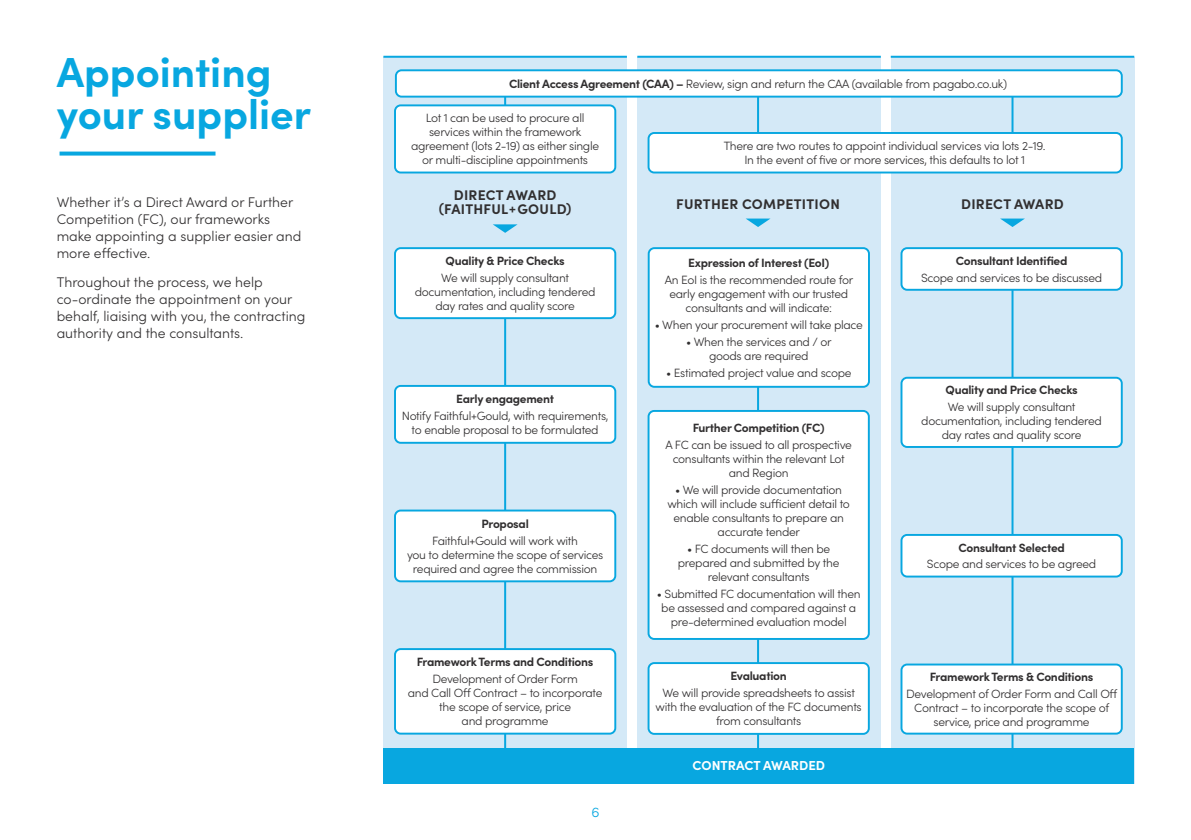
<style>
.page{position:relative;width:1191px;height:840px;background:#fff}
.page>*{position:absolute;margin:0;border:0;box-sizing:border-box;transform-origin:0 0}
.t1{font:700 42px/42px "Sofia Pro";color:#08a7e0}
.t2{font:300 14px/17px "Sofia Pro";color:#312f30}
.t3{font:700 14px/14px "Sofia Pro";letter-spacing:.02em;color:#312f30;text-align:center}
.t4{font:300 14px "Sofia Pro";color:#08a7e0}
.t5{font:700 13px "Sofia Pro";color:#fff}
.t6{font:300 12px/14px "Sofia Pro";letter-spacing:-.025em;color:#312f30;text-align:center}
.t7{font:700 12px "Sofia Pro";letter-spacing:-.025em;color:#312f30}
.s1{font-weight:700}
</style>
<div class="page">
<svg style="left:60px;top:151px;width:155px;height:4px"></svg>
<div style="left:383px;top:57px;width:244px;height:725px;background:#d4e9f7"></div>
<div style="left:637px;top:57px;width:243px;height:725px;background:#d4e9f7"></div>
<div style="left:890px;top:57px;width:244px;height:725px;background:#d4e9f7"></div>
<hr style="left:757px;top:83px;width:2px;height:57px;background:#08a7e0">
<hr style="left:1011px;top:83px;width:2px;height:57px;background:#08a7e0">
<hr style="left:504px;top:83px;width:2px;height:57px;background:#08a7e0">
<hr style="left:757px;top:268px;width:2px;height:485px;background:#08a7e0">
<hr style="left:1011px;top:268px;width:2px;height:485px;background:#08a7e0">
<hr style="left:504px;top:268px;width:2px;height:485px;background:#08a7e0">
<svg style="left:493px;top:224px;width:24px;height:9px"></svg>
<svg style="left:746px;top:218px;width:24px;height:9px"></svg>
<svg style="left:1000px;top:218px;width:25px;height:9px"></svg>
<div style="left:396px;top:70px;width:725px;height:27px;background:#fff;border-radius:6px"></div>
<div style="left:395px;top:69px;width:727px;height:28px;border:2px solid #08a7e0;border-radius:6px"></div>
<div style="left:648px;top:133px;width:473px;height:39px;background:#fff;border-radius:6px"></div>
<div style="left:647px;top:132px;width:475px;height:41px;border:2px solid #08a7e0;border-radius:6px"></div>
<div style="left:395px;top:105px;width:220px;height:67px;background:#fff;border-radius:6px"></div>
<div style="left:394px;top:104px;width:222px;height:69px;border:2px solid #08a7e0;border-radius:6px"></div>
<div style="left:648px;top:248px;width:221px;height:138px;background:#fff;border-radius:6px"></div>
<div style="left:647px;top:247px;width:223px;height:140px;border:2px solid #08a7e0;border-radius:6px"></div>
<div style="left:395px;top:248px;width:220px;height:70px;background:#fff;border-radius:6px"></div>
<div style="left:394px;top:247px;width:222px;height:72px;border:2px solid #08a7e0;border-radius:6px"></div>
<div style="left:395px;top:385px;width:220px;height:57px;background:#fff;border-radius:6px"></div>
<div style="left:394px;top:385px;width:222px;height:58px;border:2px solid #08a7e0;border-radius:6px"></div>
<div style="left:395px;top:510px;width:220px;height:71px;background:#fff;border-radius:6px"></div>
<div style="left:394px;top:509px;width:222px;height:73px;border:2px solid #08a7e0;border-radius:6px"></div>
<div style="left:395px;top:648px;width:220px;height:85px;background:#fff;border-radius:6px"></div>
<div style="left:394px;top:647px;width:222px;height:87px;border:2px solid #08a7e0;border-radius:6px"></div>
<div style="left:648px;top:662px;width:221px;height:71px;background:#fff;border-radius:6px"></div>
<div style="left:647px;top:661px;width:222px;height:73px;border:2px solid #08a7e0;border-radius:6px"></div>
<div style="left:901px;top:248px;width:220px;height:41px;background:#fff;border-radius:6px"></div>
<div style="left:900px;top:247px;width:222px;height:43px;border:2px solid #08a7e0;border-radius:6px"></div>
<div style="left:901px;top:534px;width:220px;height:42px;background:#fff;border-radius:6px"></div>
<div style="left:900px;top:533px;width:222px;height:44px;border:2px solid #08a7e0;border-radius:6px"></div>
<div style="left:901px;top:664px;width:220px;height:69px;background:#fff;border-radius:6px"></div>
<div style="left:900px;top:663px;width:222px;height:71px;border:2px solid #08a7e0;border-radius:6px"></div>
<div style="left:901px;top:377px;width:220px;height:69px;background:#fff;border-radius:6px"></div>
<div style="left:900px;top:376px;width:222px;height:71px;border:2px solid #08a7e0;border-radius:6px"></div>
<div style="left:648px;top:410px;width:221px;height:228px;background:#fff;border-radius:6px"></div>
<div style="left:647px;top:410px;width:222px;height:229px;border:2px solid #08a7e0;border-radius:6px"></div>
<div style="left:383px;top:747px;width:751px;height:35px;background:#08a7e0"></div>
<hr style="left:383px;top:56px;width:244px;height:2px;background:#08a7e0">
<hr style="left:637px;top:56px;width:244px;height:2px;background:#08a7e0">
<hr style="left:890px;top:56px;width:244px;height:2px;background:#08a7e0">
<h1 class="t1" style="left:57px;top:48px;width:256px">Appointing your supplier</h1>
<p class="t2" style="left:57px;top:193px;width:246px">Whether it’s a Direct Award or Further<br>Competition (FC), our frameworks make appointing a supplier easier and more effective.</p>
<p class="t2" style="left:57px;top:273px;width:250px">Throughout the process, we help co-ordinate the appointment on your behalf, liaising with you, the contracting authority and the consultants.</p>
<p class="t6" style="left:509px;top:76px;width:500px"><span class="s1">Client Access Agreement (CAA) –</span> Review, sign and return the CAA (available from pagabo.co.uk)</p>
<p class="t6" style="left:411px;top:110px;width:190px">Lot 1 can be used to procure all services within the framework agreement (lots 2-19) as either single or multi-discipline appointments</p>
<p class="t6" style="left:723px;top:138px;width:323px">There are two routes to appoint individual services via lots 2-19.<br>In the event of five or more services, this defaults to lot 1</p>
<p class="t3" style="left:439px;top:187px;width:134px">DIRECT AWARD (FAITHFUL+GOULD)</p>
<p class="t3" style="left:676px;top:195px;width:165px">FURTHER COMPETITION</p>
<p class="t3" style="left:961px;top:195px;width:104px">DIRECT AWARD</p>
<p class="t7" style="left:445px;top:251px;width:120px">Quality &amp; Price Checks</p>
<p class="t6" style="left:415px;top:270px;width:182px">We will supply consultant documentation, including tendered day rates and quality score</p>
<p class="t7" style="left:456px;top:389px;width:99px">Early engagement</p>
<p class="t6" style="left:402px;top:408px;width:208px">Notify Faithful+Gould, with requirements, to enable proposal to be formulated</p>
<p class="t7" style="left:481px;top:514px;width:49px">Proposal</p>
<p class="t6" style="left:407px;top:532px;width:198px">Faithful+Gould will work with<br>you to determine the scope of services required and agree the commission</p>
<p class="t7" style="left:688px;top:253px;width:143px">Expression of Interest (EoI)</p>
<p class="t6" style="left:664px;top:272px;width:190px">An EoI is the recommended route for early engagement with our trusted consultants and will indicate:</p>
<p class="t6" style="left:655px;top:317px;width:209px">• When your procurement will take place</p>
<p class="t6" style="left:686px;top:333px;width:147px">• When the services and / or goods are required</p>
<p class="t6" style="left:666px;top:364px;width:187px">• Estimated project value and scope</p>
<p class="t7" style="left:692px;top:419px;width:133px">Further Competition (FC)</p>
<p class="t6" style="left:665px;top:437px;width:188px">A FC can be issued to all prospective consultants within the relevant Lot and Region</p>
<p class="t6" style="left:667px;top:482px;width:184px">• We will provide documentation which will include sufficient detail to enable consultants to prepare an accurate tender</p>
<p class="t6" style="left:678px;top:541px;width:163px">• FC documents will then be prepared and submitted by the relevant consultants</p>
<p class="t6" style="left:657px;top:585px;width:205px">• Submitted FC documentation will then be assessed and compared against a pre-determined evaluation model</p>
<p class="t7" style="left:417px;top:652px;width:178px">Framework Terms and Conditions</p>
<p class="t6" style="left:408px;top:670px;width:196px">Development of Order Form<br>and Call Off Contract – to incorporate the scope of service, price<br>and programme</p>
<p class="t7" style="left:730px;top:666px;width:58px">Evaluation</p>
<p class="t6" style="left:655px;top:685px;width:208px">We will provide spreadsheets to assist with the evaluation of the FC documents from consultants</p>
<p class="t4" style="left:591px;top:801px;width:10px">6</p>
<p class="t5" style="left:692px;top:755px;width:134px">CONTRACT AWARDED</p>
<p class="t7" style="left:955px;top:251px;width:113px">Consultant Identified</p>
<p class="t6" style="left:921px;top:269px;width:183px">Scope and services to be discussed</p>
<p class="t7" style="left:945px;top:380px;width:134px">Quality and Price Checks</p>
<p class="t6" style="left:921px;top:399px;width:182px">We will supply consultant documentation, including tendered day rates and quality score</p>
<p class="t7" style="left:958px;top:538px;width:108px">Consultant Selected</p>
<p class="t6" style="left:927px;top:556px;width:171px">Scope and services to be agreed</p>
<p class="t7" style="left:930px;top:667px;width:165px">Framework Terms &amp; Conditions</p>
<p class="t6" style="left:906px;top:685px;width:213px">Development of Order Form and Call Off<br>Contract – to incorporate the scope of service, price and programme</p>
</div>
